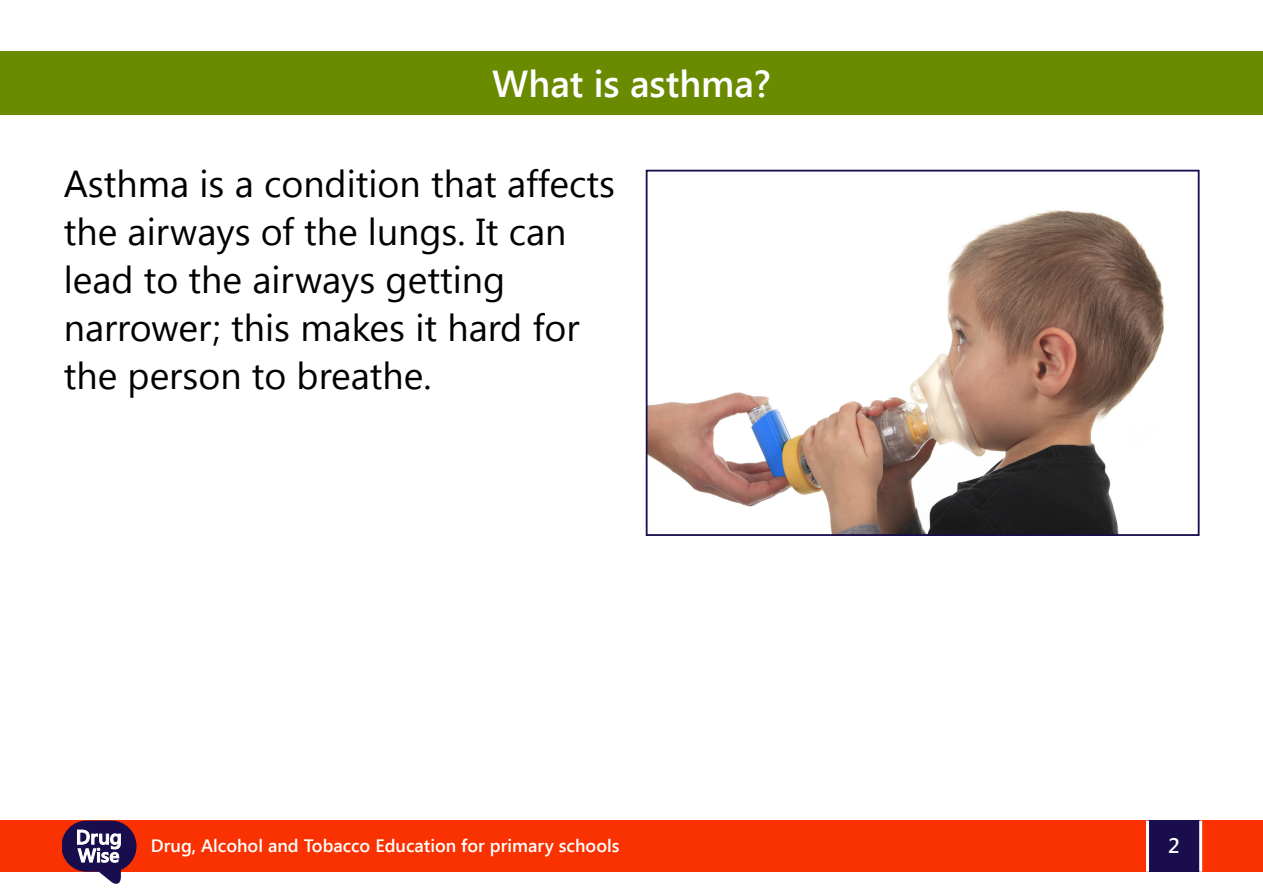
<style>
.page{position:relative;width:1263px;height:893px;background:#fff}
.page>*{position:absolute;margin:0;border:0;box-sizing:border-box;transform-origin:0 0}
.t1{font:37.5px/48px "Segoe UI";color:#000}
.t2{font:600 37.5px "Segoe UI";color:#fff}
.t3{font:600 21px "Segoe UI";color:#fff}
.t4{font:600 18px "Segoe UI";color:#fff}
</style>
<div class="page">
<div style="left:0;top:51px;width:1263px;height:64px;background:#6a8a00"></div>
<img style="left:649px;top:210px;width:516px;height:323px">
<div style="left:646px;top:170px;width:553px;height:366px;border:2px solid #190d4d"></div>
<div style="left:0;top:821px;width:1263px;height:51px;background:#fa3100"></div>
<div style="left:1148px;top:821px;width:51px;height:51px;background:#190d4d"></div>
<hr style="left:1146px;top:821px;width:3px;height:51px;background:#fff">
<hr style="left:1199px;top:821px;width:3px;height:51px;background:#fff">
<svg style="left:62px;top:821px;width:75px;height:63px"></svg>
<p class="t2" style="left:492px;top:58px;width:280px">What is asthma?</p>
<p class="t1" style="left:64px;top:158px;width:553px">Asthma is a condition that affects the airways of the lungs. It can lead to the airways getting narrower; this makes it hard for the person to breathe.</p>
<p class="t4" style="left:151px;top:833px;width:470px">Drug, Alcohol and Tobacco Education for primary schools</p>
<p class="t3" style="left:1168px;top:830px;width:13px">2</p>
</div>
